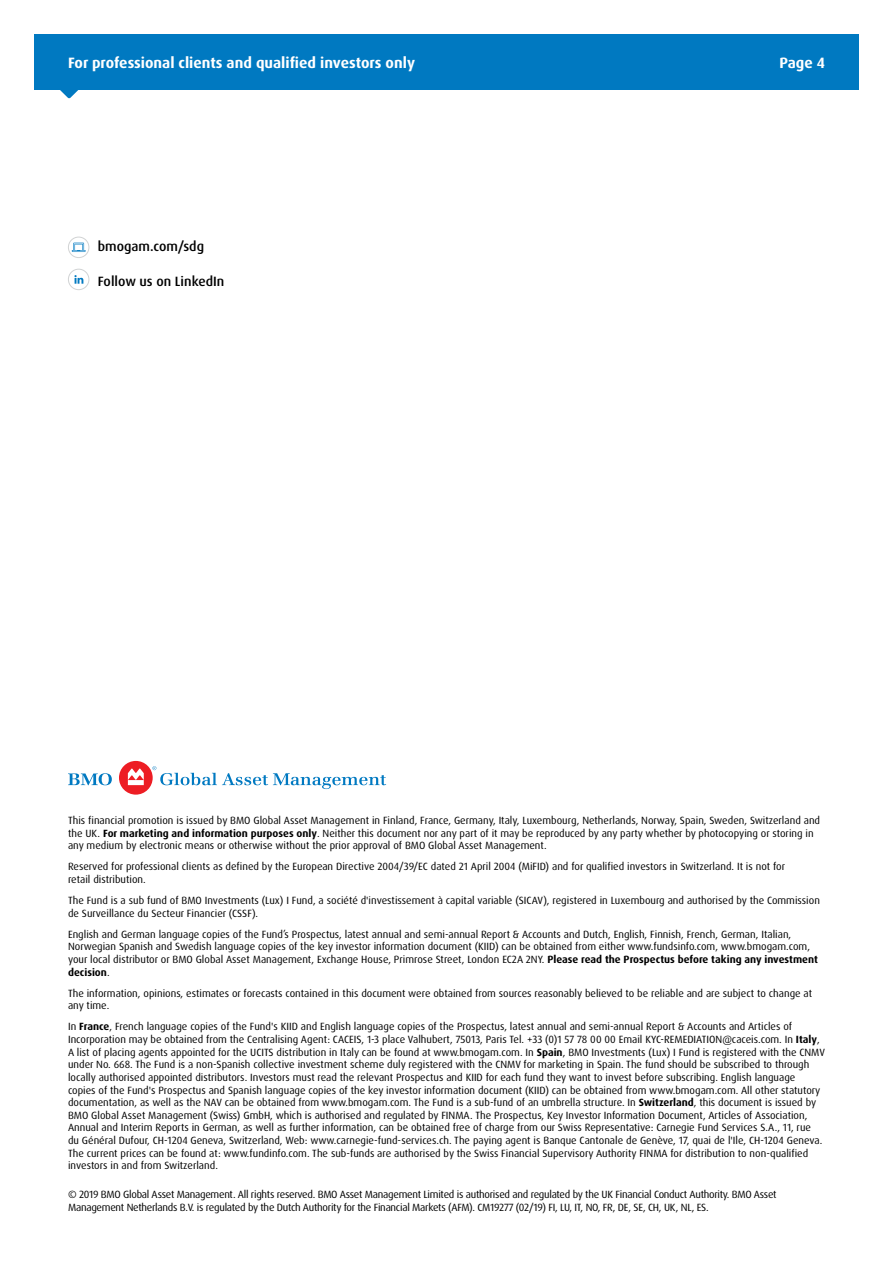
<style>
.page{position:relative;width:893px;height:1263px;background:#fff}
.page>*{position:absolute;margin:0;border:0;box-sizing:border-box;transform-origin:0 0}
.t1{font:700 15px "Dax Pro";color:#fff}
.t2{font:500 13.5px "Dax Pro";color:#000}
.t3{font:10.5px/12.6px "Dax Pro";color:#000}
.t4{font:10.5px/12.6px "Dax Pro";letter-spacing:-.025em;color:#000}
.s1{font-weight:700}
</style>
<div class="page">
<svg style="left:68px;top:773px;width:44px;height:12px"></svg>
<div style="left:119px;top:761px;width:34px;height:34px;background:#ed1d24;border-radius:50%"></div>
<svg style="left:128px;top:768px;width:16px;height:17px"></svg>
<svg style="left:152px;top:766px;width:234px;height:23px"></svg>
<div style="left:34px;top:34px;width:825px;height:56px;background:#0079c1"></div>
<svg style="left:60px;top:90px;width:18px;height:9px"></svg>
<div style="left:68px;top:237px;width:21px;height:21px;border:1px solid #d1d3d4;border-radius:50%"></div>
<svg style="left:72px;top:243px;width:14px;height:9px"></svg>
<svg style="left:74px;top:275px;width:9px;height:9px"></svg>
<div style="left:68px;top:269px;width:21px;height:21px;border:1px solid #d1d3d4;border-radius:50%"></div>
<h1 class="t1" style="left:68px;top:53px;width:348px">For professional clients and qualified investors only</h1>
<h1 class="t1" style="left:779px;top:53px;width:47px">Page 4</h1>
<p class="t2" style="left:98px;top:238px;width:108px">bmogam.com/sdg</p>
<p class="t2" style="left:98px;top:272px;width:128px">Follow us on LinkedIn</p>
<p class="t3" style="left:68px;top:814px;width:754px">This financial promotion is issued by BMO Global Asset Management in Finland, France, Germany, Italy, Luxembourg, Netherlands, Norway, Spain, Sweden, Switzerland and the UK. <span class="s1">For marketing and information purposes only</span>. Neither this document nor any part of it may be reproduced by any party whether by photocopying or storing in any medium by electronic means or otherwise without the prior approval of BMO Global Asset Management.</p>
<p class="t3" style="left:68px;top:860px;width:719px">Reserved for professional clients as defined by the European Directive 2004/39/EC dated 21 April 2004 (MiFID) and for qualified investors in Switzerland. It is not for retail distribution.</p>
<p class="t3" style="left:68px;top:894px;width:753px">The Fund is a sub fund of BMO Investments (Lux) I Fund, a société d'investissement à capital variable (SICAV), registered in Luxembourg and authorised by the Commission de Surveillance du Secteur Financier (CSSF).</p>
<p class="t3" style="left:68px;top:928px;width:751px">English and German language copies of the Fund’s Prospectus, latest annual and semi-annual Report &amp; Accounts and Dutch, English, Finnish, French, German, Italian, Norwegian Spanish and Swedish language copies of the key investor information document (KIID) can be obtained from either www.fundsinfo.com, www.bmogam.com, your local distributor or BMO Global Asset Management, Exchange House, Primrose Street, London EC2A 2NY. <span class="s1">Please read the Prospectus before taking any investment decision</span>.</p>
<p class="t3" style="left:68px;top:987px;width:746px">The information, opinions, estimates or forecasts contained in this document were obtained from sources reasonably believed to be reliable and are subject to change at any time.</p>
<p class="t3" style="left:68px;top:1020px;width:758px">In <span class="s1">France</span>, French language copies of the Fund's KIID and English language copies of the Prospectus, latest annual and semi-annual Report &amp; Accounts and Articles of Incorporation may be obtained from the Centralising Agent: CACEIS, 1-3 place Valhubert, 75013, Paris Tel. +33 (0)1 57 78 00 00 Email KYC-REMEDIATION@caceis.com. In <span class="s1">Italy</span>, A list of placing agents appointed for the UCITS distribution in Italy can be found at www.bmogam.com. In <span class="s1">Spain</span>, BMO Investments (Lux) I Fund is registered with the CNMV under No. 668. The Fund is a non-Spanish collective investment scheme duly registered with the CNMV for marketing in Spain. The fund should be subscribed to through locally authorised appointed distributors. Investors must read the relevant Prospectus and KIID for each fund they want to invest before subscribing. English language copies of the Fund's Prospectus and Spanish language copies of the key investor information document (KIID) can be obtained from www.bmogam.com. All other statutory documentation, as well as the NAV can be obtained from www.bmogam.com. The Fund is a sub-fund of an umbrella structure. In <span class="s1">Switzerland</span>, this document is issued by BMO Global Asset Management (Swiss) GmbH, which is authorised and regulated by FINMA. The Prospectus, Key Investor Information Document, Articles of Association, Annual and Interim Reports in German, as well as further information, can be obtained free of charge from our Swiss Representative: Carnegie Fund Services S.A., 11, rue<br>du Général Dufour, CH-1204 Geneva, Switzerland, Web: www.carnegie-fund-services.ch. The paying agent is Banque Cantonale de Genève, 17, quai de l'Ile, CH-1204 Geneva.<br>The current prices can be found at: www.fundinfo.com. The sub-funds are authorised by the Swiss Financial Supervisory Authority FINMA for distribution to non-qualified investors in and from Switzerland.</p>
<p class="t4" style="left:68px;top:1188px;width:710px">© 2019 BMO Global Asset Management. All rights reserved. BMO Asset Management Limited is authorised and regulated by the UK Financial Conduct Authority. BMO Asset<br>Management Netherlands B.V. is regulated by the Dutch Authority for the Financial Markets (AFM). CM19277 (02/19) FI, LU, IT, NO, FR, DE, SE, CH, UK, NL, ES.</p>
</div>
